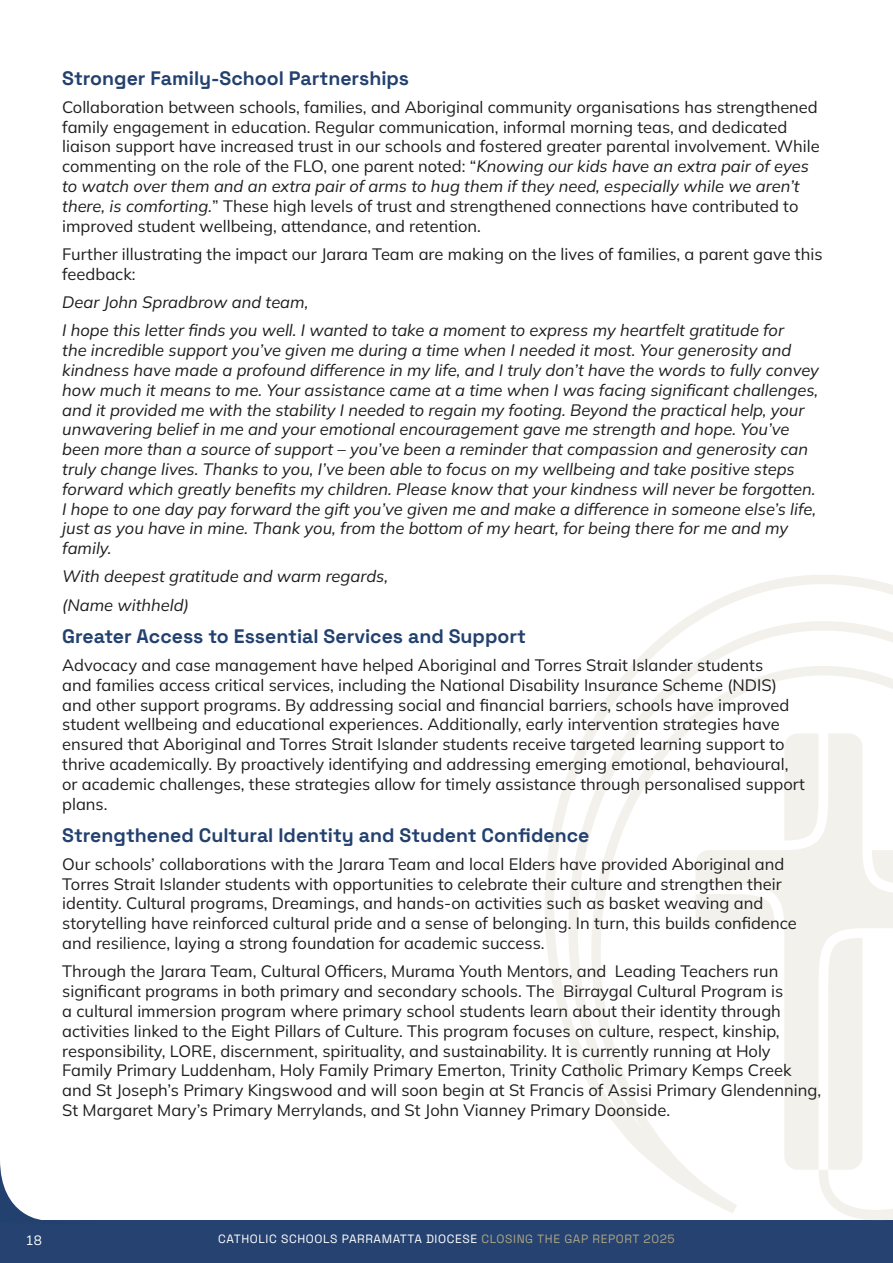
<style>
.page{position:relative;width:893px;height:1263px;background:#fff}
.page>*{position:absolute;margin:0;border:0;box-sizing:border-box;transform-origin:0 0}
.Body_1{font:300 19.5px "Space Grotesk";color:#23416f}
.Body_1-2{font:200 16.5px/19.8px "Mulish";color:#201d1e}
.Body_1-3{font:italic 200 16.5px/19.8px "Mulish";color:#201d1e}
.t1{font:200 13.5px "Mulish";color:#fff}
.t2{font:300 12px "Space Grotesk";letter-spacing:.05em;color:#fff}
.s1{font-style:italic}
.s2{color:#ada584}
</style>
<div class="page">
<div style="left:0;top:1220px;width:893px;height:43px;background:#254270"></div>
<svg style="left:0;top:1162px;width:41px;height:58px"></svg>
<svg style="left:545px;top:575px;width:348px;height:645px"></svg>
<p class="Body_1" style="left:62px;top:63px;width:348px">Stronger Family-School Partnerships</p>
<p class="Body_1-2" style="left:62px;top:97px;width:759px">Collaboration between schools, families, and Aboriginal community organisations has strengthened family engagement in education. Regular communication, informal morning teas, and dedicated liaison support have increased trust in our schools and fostered greater parental involvement. While commenting on the role of the FLO, one parent noted: “<span class="s1">Knowing our kids have an extra pair of eyes to watch over them and an extra pair of arms to hug them if they need, especially while we aren’t there, is comforting.</span>” These high levels of trust and strengthened connections have contributed to improved student wellbeing, attendance, and retention.</p>
<p class="Body_1-2" style="left:62px;top:244px;width:762px">Further illustrating the impact our Jarara Team are making on the lives of families, a parent gave this feedback:</p>
<p class="Body_1-3" style="left:62px;top:292px;width:248px">Dear John Spradbrow and team,</p>
<p class="Body_1-3" style="left:62px;top:320px;width:758px">I hope this letter finds you well. I wanted to take a moment to express my heartfelt gratitude for<br>the incredible support you’ve given me during a time when I needed it most. Your generosity and kindness have made a profound difference in my life, and I truly don’t have the words to fully convey how much it means to me. Your assistance came at a time when I was facing significant challenges, and it provided me with the stability I needed to regain my footing. Beyond the practical help, your unwavering belief in me and your emotional encouragement gave me strength and hope. You’ve been more than a source of support – you’ve been a reminder that compassion and generosity can truly change lives. Thanks to you, I’ve been able to focus on my wellbeing and take positive steps forward which greatly benefits my children. Please know that your kindness will never be forgotten.<br>I hope to one day pay forward the gift you’ve given me and make a difference in someone else’s life, just as you have in mine. Thank you, from the bottom of my heart, for being there for me and my family.</p>
<p class="Body_1-3" style="left:62px;top:566px;width:327px">With deepest gratitude and warm regards,</p>
<p class="Body_1-3" style="left:62px;top:594px;width:128px">(Name withheld)</p>
<p class="Body_1" style="left:62px;top:622px;width:465px">Greater Access to Essential Services and Support</p>
<p class="Body_1-2" style="left:62px;top:655px;width:744px">Advocacy and case management have helped Aboriginal and Torres Strait Islander students<br>and families access critical services, including the National Disability Insurance Scheme (NDIS) and other support programs. By addressing social and financial barriers, schools have improved student wellbeing and educational experiences. Additionally, early intervention strategies have ensured that Aboriginal and Torres Strait Islander students receive targeted learning support to thrive academically. By proactively identifying and addressing emerging emotional, behavioural, or academic challenges, these strategies allow for timely assistance through personalised support plans.</p>
<p class="Body_1" style="left:62px;top:820px;width:529px">Strengthened Cultural Identity and Student Confidence</p>
<p class="Body_1-2" style="left:62px;top:854px;width:736px">Our schools’ collaborations with the Jarara Team and local Elders have provided Aboriginal and Torres Strait Islander students with opportunities to celebrate their culture and strengthen their identity. Cultural programs, Dreamings, and hands-on activities such as basket weaving and storytelling have reinforced cultural pride and a sense of belonging. In turn, this builds confidence and resilience, laying a strong foundation for academic success.</p>
<p class="Body_1-2" style="left:62px;top:961px;width:760px">Through the Jarara Team, Cultural Officers, Murama Youth Mentors, and Leading Teachers run significant programs in both primary and secondary schools. The Birraygal Cultural Program is<br>a cultural immersion program where primary school students learn about their identity through activities linked to the Eight Pillars of Culture. This program focuses on culture, respect, kinship, responsibility, LORE, discernment, spirituality, and sustainability. It is currently running at Holy Family Primary Luddenham, Holy Family Primary Emerton, Trinity Catholic Primary Kemps Creek and St Joseph’s Primary Kingswood and will soon begin at St Francis of Assisi Primary Glendenning, St Margaret Mary’s Primary Merrylands, and St John Vianney Primary Doonside.</p>
<p class="t1" style="left:26px;top:1231px;width:18px">18</p>
<p class="t2" style="left:218px;top:1230px;width:458px">CATHOLIC SCHOOLS PARRAMATTA DIOCESE <span class="s2">CLOSING THE GAP REPORT 2025</span></p>
</div>
